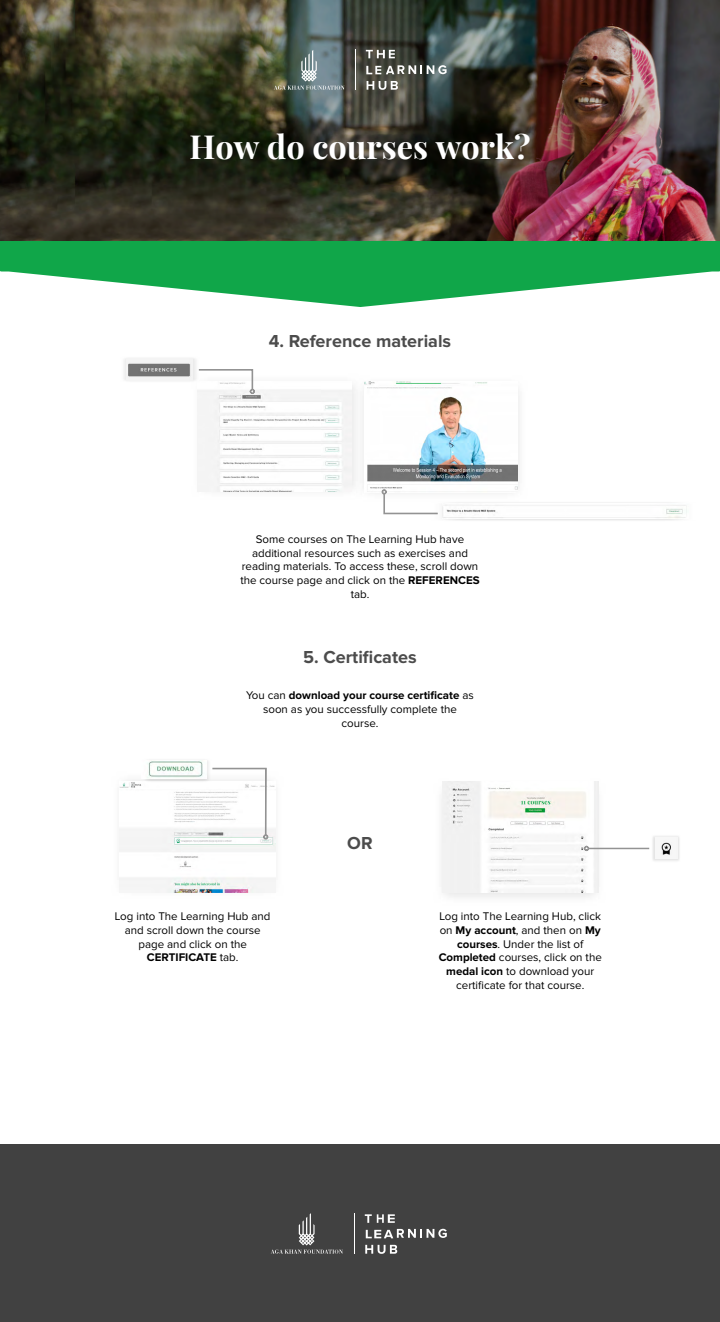
<style>
.page{position:relative;width:720px;height:1322px;background:#fff}
.page>*{position:absolute;margin:0;border:0;box-sizing:border-box;transform-origin:0 0}
.t1{font:700 32.5px "Playfair Display";color:#fff}
.t2{font:700 18px "Proxima Nova";color:#4c4c4c}
.t3{font:11.5px/13.8px "Proxima Nova";color:#000;text-align:center}
.s1{font-weight:700}
</style>
<div class="page">
<div style="left:0;top:1144px;width:719px;height:178px;background:#414141"></div>
<svg style="left:364px;top:1214px;width:30px;height:9px"></svg>
<svg style="left:365px;top:1229px;width:81px;height:9px"></svg>
<svg style="left:365px;top:1245px;width:32px;height:9px"></svg>
<svg style="left:271px;top:1213px;width:72px;height:41px"></svg>
<hr style="left:354px;top:1213px;width:1px;height:41px;background:#fff">
<svg style="left:0;top:240px;width:719px;height:67px;fill:#10a649"></svg>
<img style="left:0;top:0;width:719px;height:240px">
<svg style="left:366px;top:50px;width:29px;height:8px"></svg>
<svg style="left:366px;top:65px;width:80px;height:9px"></svg>
<svg style="left:366px;top:81px;width:32px;height:9px"></svg>
<svg style="left:274px;top:50px;width:70px;height:40px"></svg>
<hr style="left:355px;top:50px;width:1px;height:40px;background:#fff">
<img style="left:442px;top:782px;width:156px;height:111px">
<img style="left:119px;top:782px;width:156px;height:111px">
<svg style="left:212px;top:767px;width:57px;height:73px"></svg>
<svg style="left:583px;top:845px;width:6px;height:7px"></svg>
<hr style="left:589px;top:848px;width:59px;height:1px;background:#939393">
<img style="left:197px;top:389px;width:154px;height:103px">
<img style="left:355px;top:380px;width:165px;height:115px">
<img style="left:364px;top:382px;width:153px;height:110px">
<svg style="left:381px;top:489px;width:57px;height:26px"></svg>
<svg style="left:198px;top:369px;width:57px;height:25px"></svg>
<img style="left:126px;top:358px;width:67px;height:22px">
<img style="left:431px;top:502px;width:250px;height:19px">
<img style="left:442px;top:504px;width:245px;height:15px">
<img style="left:143px;top:760px;width:68px;height:23px">
<img style="left:143px;top:761px;width:64px;height:18px">
<img style="left:652px;top:836px;width:28px;height:25px">
<img style="left:655px;top:838px;width:22px;height:20px">
<h1 class="t1" style="left:189px;top:121px;width:342px">How do courses work?</h1>
<h2 class="t2" style="left:269px;top:331px;width:184px">4. Reference materials</h2>
<p class="t3" style="left:240px;top:533px;width:241px">Some courses on The Learning Hub have additional resources such as exercises and reading materials. To access these, scroll down the course page and click on the <span class="s1">REFERENCES </span>tab.</p>
<h2 class="t2" style="left:303px;top:647px;width:115px">5. Certificates</h2>
<p class="t3" style="left:246px;top:689px;width:229px">You can <span class="s1">download your course certificate</span> as soon as you successfully complete the course.</p>
<h2 class="t2" style="left:347px;top:833px;width:27px">OR</h2>
<p class="t3" style="left:115px;top:910px;width:157px">Log into The Learning Hub and and scroll down the course page and click on the<br><span class="s1">CERTIFICATE</span> tab.</p>
<p class="t3" style="left:438px;top:910px;width:165px">Log into The Learning Hub, click on <span class="s1">My account</span>, and then on <span class="s1">My courses</span>. Under the list of<br><span class="s1">Completed</span> courses, click on the <span class="s1">medal icon</span> to download your certificate for that course.</p>
</div>
